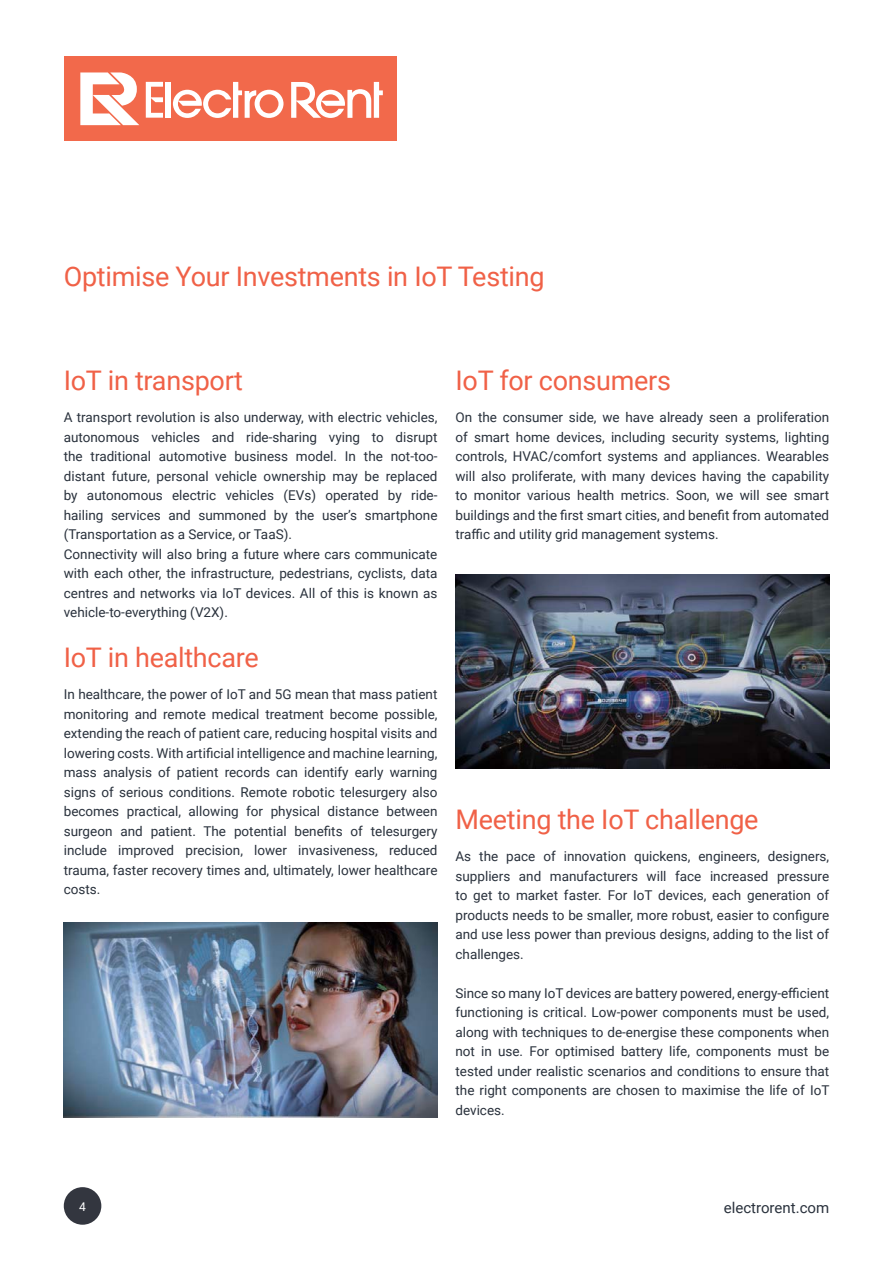
<style>
.page{position:relative;width:893px;height:1263px;background:#fff}
.page>*{position:absolute;margin:0;border:0;box-sizing:border-box;transform-origin:0 0}
.t1{font:27px "Roboto";letter-spacing:-.01em;color:#f06147}
.t2{font:15px "Roboto";color:#29313c}
.t3{font:13.5px/19.5px "Roboto";color:#29313c;text-align:justify}
.t4{font:12px "Roboto";color:#fff}
</style>
<div class="page">
<div style="left:64px;top:1187px;width:37px;height:38px;background:#33363f;border-radius:50%"></div>
<div style="left:64px;top:56px;width:333px;height:85px;background:#f2694b"></div>
<svg style="left:291px;top:82px;width:92px;height:36px"></svg>
<svg style="left:146px;top:82px;width:17px;height:36px"></svg>
<div style="left:166px;top:82px;width:5px;height:36px;background:#fff"></div>
<svg style="left:173px;top:82px;width:111px;height:36px"></svg>
<svg style="left:80px;top:72px;width:59px;height:53px"></svg>
<img style="left:64px;top:923px;width:373px;height:194px">
<img style="left:455px;top:574px;width:374px;height:194px">
<p class="t1" style="left:64px;top:257px;width:482px">Optimise Your Investments in IoT Testing</p>
<p class="t1" style="left:64px;top:361px;width:181px">IoT in transport</p>
<p class="t3" style="left:64px;top:407px;width:375px">A transport revolution is also underway, with electric vehicles, autonomous vehicles and ride-sharing vying to disrupt the traditional automotive business model. In the not-too&shy;distant future, personal vehicle ownership may be replaced by autonomous electric vehicles (EVs) operated by ride&shy;hailing services and summoned by the user’s smartphone (Transportation as a Service, or TaaS).</p>
<p class="t3" style="left:64px;top:544px;width:375px">Connectivity will also bring a future where cars communicate with each other, the infrastructure, pedestrians, cyclists, data centres and networks via IoT devices. All of this is known as vehicle-to-everything (V2X).</p>
<p class="t1" style="left:64px;top:638px;width:196px">IoT in healthcare</p>
<p class="t3" style="left:64px;top:684px;width:375px">In healthcare, the power of IoT and 5G mean that mass patient monitoring and remote medical treatment become possible, extending the reach of patient care, reducing hospital visits and lowering costs. With artificial intelligence and machine learning, mass analysis of patient records can identify early warning signs of serious conditions. Remote robotic telesurgery also becomes practical, allowing for physical distance between surgeon and patient. The potential benefits of telesurgery include improved precision, lower invasiveness, reduced trauma, faster recovery times and, ultimately, lower healthcare costs.</p>
<p class="t1" style="left:455px;top:361px;width:217px">IoT for consumers</p>
<p class="t3" style="left:455px;top:407px;width:375px">On the consumer side, we have already seen a proliferation of smart home devices, including security systems, lighting controls, HVAC/comfort systems and appliances. Wearables will also proliferate, with many devices having the capability to monitor various health metrics. Soon, we will see smart buildings and the first smart cities, and benefit from automated traffic and utility grid management systems.</p>
<p class="t1" style="left:455px;top:800px;width:305px">Meeting the IoT challenge</p>
<p class="t3" style="left:455px;top:846px;width:375px">As the pace of innovation quickens, engineers, designers, suppliers and manufacturers will face increased pressure to get to market faster. For IoT devices, each generation of products needs to be smaller, more robust, easier to configure and use less power than previous designs, adding to the list of challenges.</p>
<p class="t3" style="left:455px;top:982px;width:375px">Since so many IoT devices are battery powered, energy-efficient functioning is critical. Low-power components must be used, along with techniques to de-energise these components when not in use. For optimised battery life, components must be tested under realistic scenarios and conditions to ensure that the right components are chosen to maximise the life of IoT devices.</p>
<p class="t4" style="left:79px;top:1198px;width:8px">4</p>
<p class="t2" style="left:724px;top:1197px;width:107px">electrorent.com</p>
</div>
